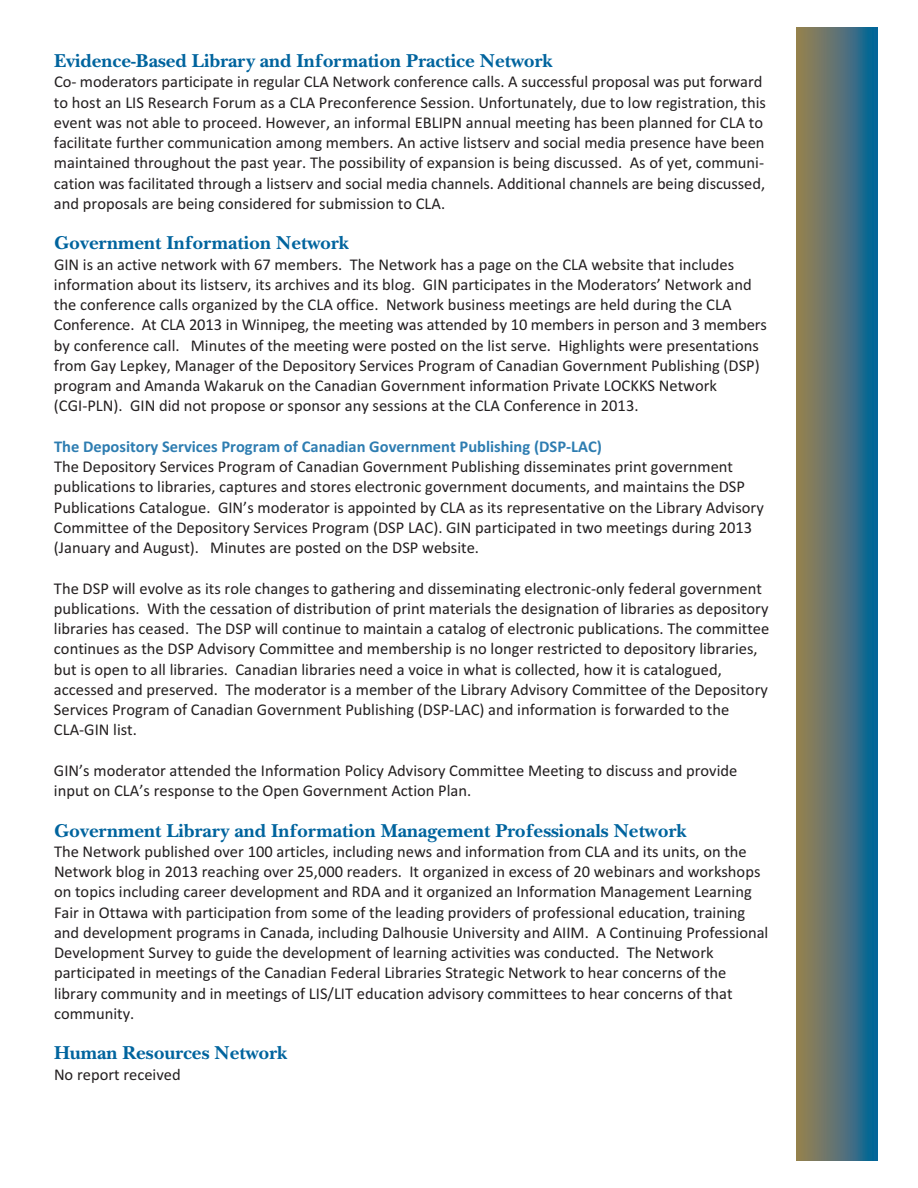
<style>
.page{position:relative;width:918px;height:1188px;background:#fff}
.page>*{position:absolute;margin:0;border:0;box-sizing:border-box;transform-origin:0 0}
.t1{font:700 19.5px "New Baskerville";color:#00649e}
.t2{font:16.5px/20.2px "Calibri";color:#231f20}
.t3{font:700 16.5px "Calibri";color:#2e7db1}
</style>
<div class="page">
<svg style="left:796px;top:27px;width:82px;height:1134px"></svg>
<p class="t1" style="left:54px;top:54px;width:500px">Evidence-Based Library and Information Practice Network</p>
<p class="t2" style="left:54px;top:72px;width:714px">Co- moderators participate in regular CLA Network conference calls. A successful proposal was put forward to host an LIS Research Forum as a CLA Preconference Session. Unfortunately, due to low registration, this event was not able to proceed. However, an informal EBLIPN annual meeting has been planned for CLA to facilitate further communication among members. An active listserv and social media presence have been maintained throughout the past year. The possibility of expansion is being discussed. As of yet, communi&shy;cation was facilitated through a listserv and social media channels. Additional channels are being discussed, and proposals are being considered for submission to CLA.</p>
<p class="t1" style="left:54px;top:237px;width:297px">Government Information Network</p>
<p class="t2" style="left:54px;top:254px;width:714px">GIN is an active network with 67 members. The Network has a page on the CLA website that includes information about its listserv, its archives and its blog. GIN participates in the Moderators’ Network and the conference calls organized by the CLA office. Network business meetings are held during the CLA Conference. At CLA 2013 in Winnipeg, the meeting was attended by 10 members in person and 3 members by conference call. Minutes of the meeting were posted on the list serve. Highlights were presentations from Gay Lepkey, Manager of the Depository Services Program of Canadian Government Publishing (DSP) program and Amanda Wakaruk on the Canadian Government information Private LOCKKS Network (CGI-PLN). GIN did not propose or sponsor any sessions at the CLA Conference in 2013.</p>
<p class="t3" style="left:54px;top:437px;width:550px">The Depository Services Program of Canadian Government Publishing (DSP-LAC)</p>
<p class="t2" style="left:54px;top:456px;width:711px">The Depository Services Program of Canadian Government Publishing disseminates print government publications to libraries, captures and stores electronic government documents, and maintains the DSP Publications Catalogue. GIN’s moderator is appointed by CLA as its representative on the Library Advisory Committee of the Depository Services Program (DSP LAC). GIN participated in two meetings during 2013 (January and August). Minutes are posted on the DSP website.</p>
<p class="t2" style="left:54px;top:578px;width:717px">The DSP will evolve as its role changes to gathering and disseminating electronic-only federal government publications. With the cessation of distribution of print materials the designation of libraries as depository libraries has ceased. The DSP will continue to maintain a catalog of electronic publications. The committee continues as the DSP Advisory Committee and membership is no longer restricted to depository libraries, but is open to all libraries. Canadian libraries need a voice in what is collected, how it is catalogued, accessed and preserved. The moderator is a member of the Library Advisory Committee of the Depository Services Program of Canadian Government Publishing (DSP-LAC) and information is forwarded to the CLA-GIN list.</p>
<p class="t2" style="left:54px;top:760px;width:685px">GIN’s moderator attended the Information Policy Advisory Committee Meeting to discuss and provide input on CLA’s response to the Open Government Action Plan.</p>
<p class="t1" style="left:54px;top:824px;width:634px">Government Library and Information Management Professionals Network</p>
<p class="t2" style="left:54px;top:841px;width:716px">The Network published over 100 articles, including news and information from CLA and its units, on the Network blog in 2013 reaching over 25,000 readers. It organized in excess of 20 webinars and workshops on topics including career development and RDA and it organized an Information Management Learning Fair in Ottawa with participation from some of the leading providers of professional education, training and development programs in Canada, including Dalhousie University and AIIM. A Continuing Professional Development Survey to guide the development of learning activities was conducted. The Network participated in meetings of the Canadian Federal Libraries Strategic Network to hear concerns of the library community and in meetings of LIS/LIT education advisory committees to hear concerns of that community.</p>
<p class="t1" style="left:54px;top:1047px;width:235px">Human Resources Network</p>
<p class="t2" style="left:54px;top:1064px;width:128px">No report received</p>
</div>
